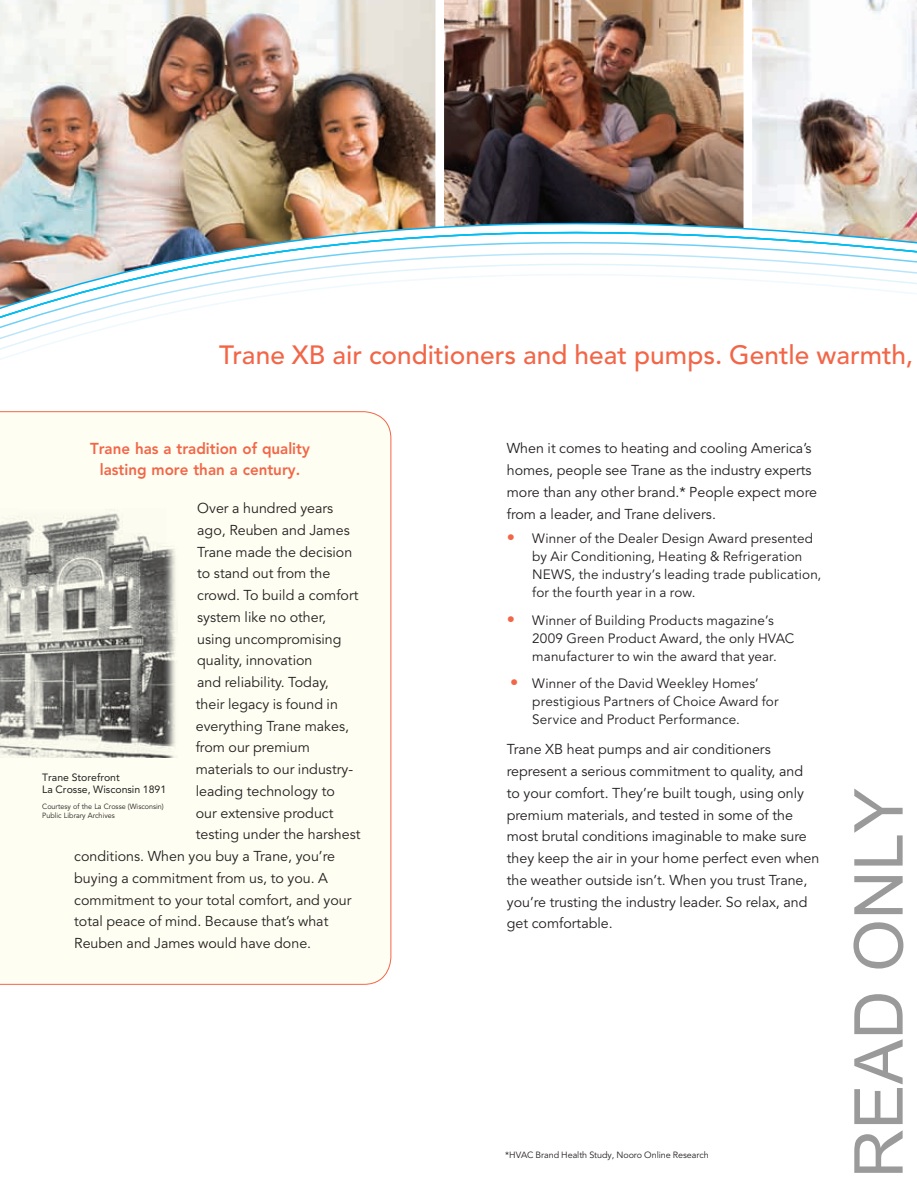
<style>
.page{position:relative;width:917px;height:1189px;background:#fff}
.page>*{position:absolute;margin:0;border:0;box-sizing:border-box;transform-origin:0 0}
.t1{font:67.5px "Arial";color:rgb(0 0 0/.4)}
.t2{font:500 26.25px "Avenir";color:#f26648}
.t3{font:800 15.75px/21px "Avenir";color:#f26648;text-align:center;scale:.96 1}
.t4{font:14.25px/21.8px "Avenir";color:#231f20}
.t5{font:13.5px/18px "Avenir";letter-spacing:.01em;color:#231f20}
.t6{font:10.5px/12px "Avenir";color:#231f20}
.t7{font:9px "Avenir";letter-spacing:-.005em;color:#231f20}
.t8{font:7.5px/9px "Avenir";color:#231f20;scale:.96 1}
.s1{font-size:16.5px;color:#f26648}
</style>
<div class="page">
<img style="left:444px;top:0;width:299px;height:186px">
<img style="left:0;top:0;width:435px;height:186px">
<img style="left:752px;top:0;width:165px;height:186px">
<img style="left:0;top:186px;width:917px;height:9px">
<img style="left:0;top:195px;width:917px;height:129px">
<div style="left:0;top:411px;width:392px;height:574px;background:#fffef2"></div>
<img style="left:0;top:508px;width:178px;height:250px">
<h2 class="t2" style="left:219px;top:340px;width:695px">Trane XB air conditioners and heat pumps. Gentle warmth,</h2>
<p class="t3" style="left:90px;top:438px;width:230px">Trane has a tradition of quality lasting more than a century.</p>
<p class="t4" style="left:197px;top:498px;width:138px">Over a hundred years</p>
<p class="t4" style="left:197px;top:519px;width:154px">ago, Reuben and James</p>
<p class="t4" style="left:197px;top:541px;width:157px">Trane made the decision</p>
<p class="t4" style="left:197px;top:563px;width:135px">to stand out from the</p>
<p class="t4" style="left:197px;top:585px;width:163px">crowd. To build a comfort</p>
<p class="t4" style="left:197px;top:606px;width:130px">system like no other,</p>
<p class="t4" style="left:197px;top:628px;width:146px">using uncompromising</p>
<p class="t4" style="left:197px;top:650px;width:117px">quality, innovation</p>
<p class="t4" style="left:197px;top:672px;width:133px">and reliability. Today,</p>
<p class="t4" style="left:196px;top:693px;width:144px">their legacy is found in</p>
<p class="t4" style="left:196px;top:715px;width:155px">everything Trane makes,</p>
<p class="t4" style="left:196px;top:737px;width:116px">from our premium</p>
<p class="t4" style="left:196px;top:759px;width:159px">materials to our industry-</p>
<p class="t4" style="left:196px;top:780px;width:141px">leading technology to</p>
<p class="t4" style="left:196px;top:802px;width:139px">our extensive product</p>
<p class="t4" style="left:196px;top:824px;width:166px">testing under the harshest</p>
<p class="t4" style="left:74px;top:846px;width:262px">conditions. When you buy a Trane, you’re</p>
<p class="t4" style="left:74px;top:867px;width:255px">buying a commitment from us, to you. A</p>
<p class="t4" style="left:74px;top:889px;width:279px">commitment to your total comfort, and your</p>
<p class="t4" style="left:74px;top:911px;width:256px">total peace of mind. Because that’s what</p>
<p class="t4" style="left:74px;top:933px;width:238px">Reuben and James would have done.</p>
<p class="t6" style="left:42px;top:771px;width:126px">Trane Storefront<br>La Crosse, Wisconsin 1891</p>
<p class="t8" style="left:42px;top:802px;width:128px">Courtesy of the La Crosse (Wisconsin)<br>Public Library Archives</p>
<p class="t4" style="left:507px;top:438px;width:312px">When it comes to heating and cooling America’s homes, people see Trane as the industry experts more than any other brand.* People expect more from a leader, and Trane delivers.</p>
<p class="t5" style="left:532px;top:530px;width:291px;text-indent:-26px"><span class="s1">•</span> Winner of the Dealer Design Award presented by Air Conditioning, Heating &amp; Refrigeration NEWS, the industry’s leading trade publication, for the fourth year in a row.</p>
<p class="t5" style="left:532px;top:611px;width:263px;text-indent:-26px"><span class="s1">•</span> Winner of Building Products magazine’s<br>2009 Green Product Award, the only HVAC manufacturer to win the award that year.</p>
<p class="t5" style="left:532px;top:674px;width:248px;text-indent:-22px"><span class="s1">•</span> Winner of the David Weekley Homes’ prestigious Partners of Choice Award for<br>Service and Product Performance.</p>
<p class="t4" style="left:507px;top:739px;width:314px">Trane XB heat pumps and air conditioners represent a serious commitment to quality, and to your comfort. They’re built tough, using only premium materials, and tested in some of the most brutal conditions imaginable to make sure they keep the air in your home perfect even when the weather outside isn’t. When you trust Trane, you’re trusting the industry leader. So relax, and get comfortable.</p>
<p class="t7" style="left:505px;top:1150px;width:205px">*HVAC Brand Health Study, Nooro Online Research</p>
<h1 class="t1" style="left:834px;top:1178px;width:392px;rotate:-90deg">READ ONLY</h1>
</div>
